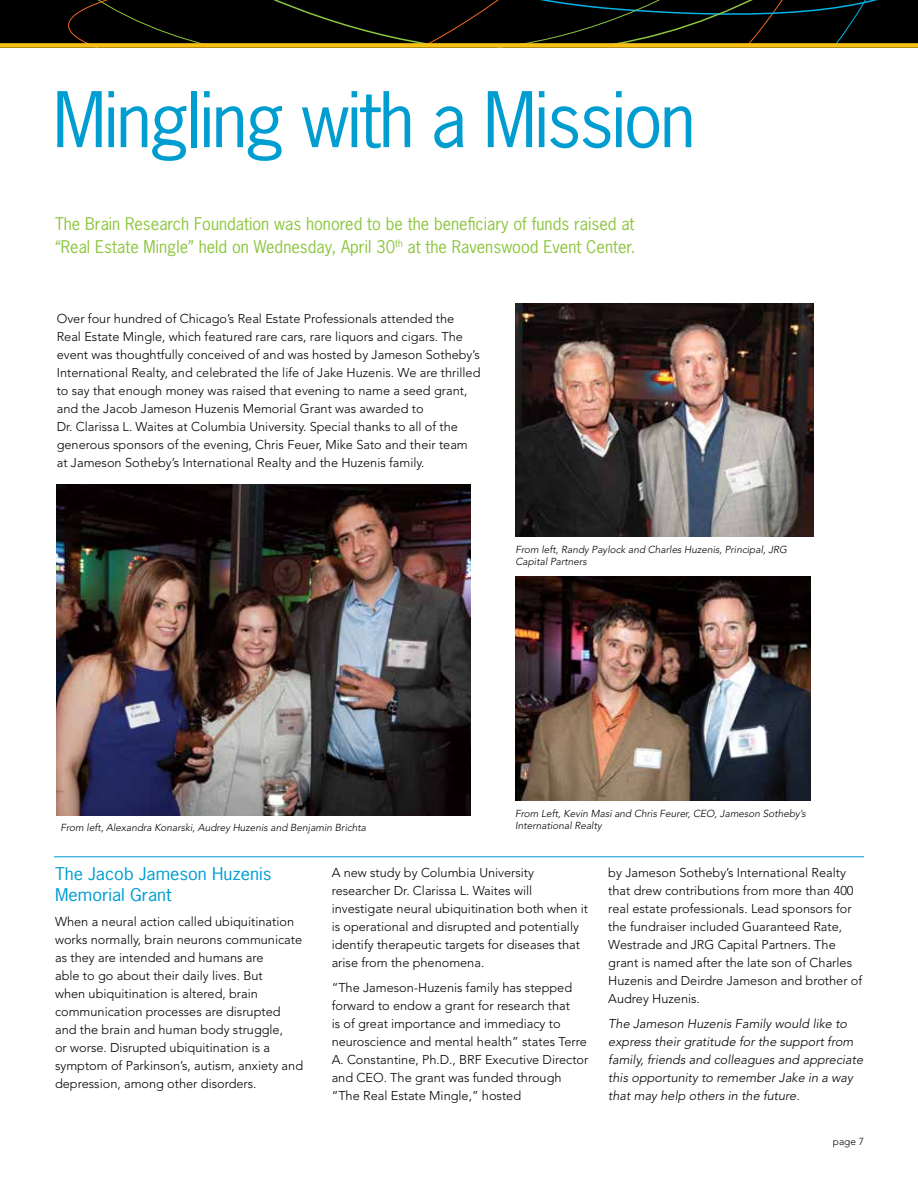
<style>
.page{position:relative;width:918px;height:1188px;background:#fff}
.page>*{position:absolute;margin:0;border:0;box-sizing:border-box;transform-origin:0 0}
.t1{font:72px "News Gothic Std";letter-spacing:-.03em;color:#009dd1}
.t2{font:16.5px/22.5px "News Gothic Std";color:#8dc63f}
.t3{font:16.5px/21px "News Gothic Std";color:#009dd1;scale:1.1 1}
.t4{font:300 12.75px/18px "Avenir";color:#000}
.t5{font:italic 300 12.75px/18px "Avenir";color:#000}
.t6{font:italic 300 10.2px/12px "Avenir";color:#000}
.t7{font:300 10.2px "Avenir";color:#000}
</style>
<div class="page">
<svg style="left:0;top:0;width:918px;height:49px;background:#1f1c0b"></svg>
<img style="left:57px;top:484px;width:413px;height:331px">
<img style="left:515px;top:304px;width:298px;height:232px">
<img style="left:515px;top:576px;width:296px;height:224px">
<hr style="left:54px;top:856px;width:810px;height:1px;background:#009dd1">
<h1 class="t1" style="left:53px;top:74px;width:644px">Mingling with a Mission</h1>
<p class="t2" style="left:55px;top:213px;width:582px">The Brain Research Foundation was honored to be the beneficiary of funds raised at “Real Estate Mingle” held on Wednesday, April 30<sup>th</sup> at the Ravenswood Event Center.</p>
<p class="t4" style="left:57px;top:310px;width:425px">Over four hundred of Chicago’s Real Estate Professionals attended the Real Estate Mingle, which featured rare cars, rare liquors and cigars. The event was thoughtfully conceived of and was hosted by Jameson Sotheby’s International Realty, and celebrated the life of Jake Huzenis. We are thrilled to say that enough money was raised that evening to name a seed grant, and the Jacob Jameson Huzenis Memorial Grant was awarded to<br>Dr. Clarissa L. Waites at Columbia University. Special thanks to all of the generous sponsors of the evening, Chris Feuer, Mike Sato and their team at Jameson Sotheby’s International Realty and the Huzenis family.</p>
<p class="t6" style="left:515px;top:543px;width:273px">From left, Randy Paylock and Charles Huzenis, Principal, JRG<br>Capital Partners</p>
<p class="t6" style="left:60px;top:821px;width:307px">From left, Alexandra Konarski, Audrey Huzenis and Benjamin Brichta</p>
<p class="t6" style="left:515px;top:807px;width:292px">From Left, Kevin Masi and Chris Feurer, CEO, Jameson Sotheby’s<br>International Realty</p>
<p class="t3" style="left:55px;top:863px;width:198px">The Jacob Jameson Huzenis<br>Memorial Grant</p>
<p class="t4" style="left:55px;top:913px;width:250px">When a neural action called ubiquitination works normally, brain neurons communicate as they are intended and humans are<br>able to go about their daily lives. But<br>when ubiquitination is altered, brain communication processes are disrupted and the brain and human body struggle,<br>or worse. Disrupted ubiquitination is a symptom of Parkinson’s, autism, anxiety and depression, among other disorders.</p>
<p class="t4" style="left:332px;top:863px;width:258px">A new study by Columbia University researcher Dr. Clarissa L. Waites will investigate neural ubiquitination both when it is operational and disrupted and potentially identify therapeutic targets for diseases that arise from the phenomena.</p>
<p class="t4" style="left:332px;top:978px;width:258px">“The Jameson-Huzenis family has stepped forward to endow a grant for research that<br>is of great importance and immediacy to neuroscience and mental health” states Terre A. Constantine, Ph.D., BRF Executive Director and CEO. The grant was funded through “The Real Estate Mingle,” hosted</p>
<p class="t4" style="left:608px;top:863px;width:256px">by Jameson Sotheby’s International Realty that drew contributions from more than 400 real estate professionals. Lead sponsors for the fundraiser included Guaranteed Rate, Westrade and JRG Capital Partners. The grant is named after the late son of Charles Huzenis and Deirdre Jameson and brother of Audrey Huzenis.</p>
<p class="t5" style="left:608px;top:1015px;width:256px">The Jameson Huzenis Family would like to express their gratitude for the support from family, friends and colleagues and appreciate this opportunity to remember Jake in a way that may help others in the future.</p>
<p class="t7" style="left:833px;top:1135px;width:33px">page 7</p>
</div>
